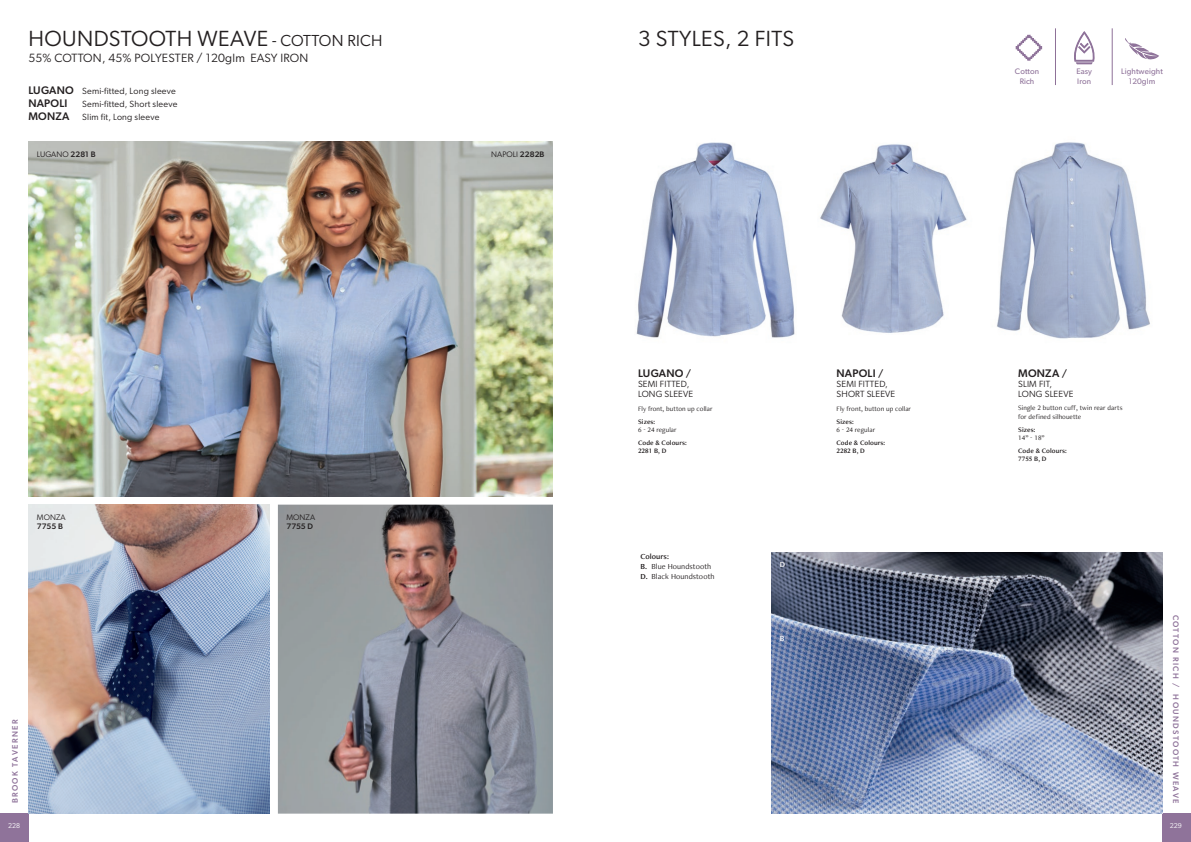
<style>
.page{position:relative;width:1191px;height:842px;background:#fff}
.page>*{position:absolute;margin:0;border:0;box-sizing:border-box;transform-origin:0 0}
.t1{font:22px "Gibson";letter-spacing:.02em;color:#231f20}
.t2{font:12px "Gibson";letter-spacing:.02em;color:#231f20}
.t3{font:500 11px "Gibson";letter-spacing:.02em;color:#231f20}
.t4{font:9px "Gibson";letter-spacing:.02em;color:#231f20}
.t5{font:500 8px "Gibson";letter-spacing:.17em;color:#8f739a}
.t6{font:8px "Freight Neo Pro";letter-spacing:.01em;color:#231f20}
.t7{font:8px/10px "Gibson";letter-spacing:.01em;color:#8f739a;text-align:center}
.t8{font:8px "Gibson";letter-spacing:.01em;color:#231f20}
.t9{font:500 8px "Gibson";letter-spacing:.01em;color:#231f20}
.t10{font:8px "Freight Neo Pro Semi";letter-spacing:.01em;color:#231f20}
.t11{font:8px "Freight Neo Pro Semi";color:#fff}
.t12{font:7px/9px "Freight Neo Pro";letter-spacing:.01em;color:#231f20}
.t13{font:7px "Freight Neo Pro Semi";letter-spacing:.01em;color:#231f20}
.t14{font:7px "Gibson";color:#fff}
.s1{font-size:16px}
.s2{font-weight:500;font-size:11px}
.s3{font-weight:500}
.s4{font-size:10px}
.s5{font-family:"Freight Neo Pro";font-weight:500}
.s6{font-family:"Freight Neo Pro Semi"}
</style>
<div class="page">
<div style="left:0;top:814px;width:28px;height:28px;background:#8f739a"></div>
<div style="left:1162px;top:814px;width:29px;height:28px;background:#8f739a"></div>
<img style="left:997px;top:142px;width:153px;height:197px">
<img style="left:636px;top:142px;width:159px;height:196px">
<img style="left:820px;top:144px;width:147px;height:189px">
<img style="left:28px;top:142px;width:525px;height:354px">
<img style="left:28px;top:505px;width:241px;height:309px">
<img style="left:771px;top:553px;width:391px;height:261px">
<img style="left:278px;top:505px;width:275px;height:309px">
<svg style="left:1015px;top:35px;width:27px;height:26px"></svg>
<svg style="left:1074px;top:31px;width:21px;height:34px"></svg>
<hr style="left:1055px;top:28px;width:1px;height:57px;background:#8e7198">
<hr style="left:1112px;top:28px;width:1px;height:57px;background:#8e7198">
<svg style="left:1125px;top:38px;width:34px;height:22px"></svg>
<p class="t1" style="left:28px;top:25px;width:356px">HOUNDSTOOTH WEAVE <span class="s1">- COTTON RICH</span></p>
<p class="t2" style="left:28px;top:51px;width:282px">55% COTTON, 45% POLYESTER / 120glm EASY IRON</p>
<p class="t4" style="left:28px;top:85px;width:149px"><span class="s2">LUGANO</span> Semi-fitted, Long sleeve</p>
<p class="t3" style="left:28px;top:96px;width:41px">NAPOLI</p>
<p class="t4" style="left:82px;top:98px;width:97px">Semi-fitted, Short sleeve</p>
<p class="t4" style="left:28px;top:111px;width:132px"><span class="s2">MONZA</span> Slim fit, Long sleeve</p>
<p class="t8" style="left:37px;top:149px;width:60px">LUGANO <span class="s3">2281 B</span></p>
<p class="t8" style="left:491px;top:149px;width:55px">NAPOLI <span class="s3">2282B</span></p>
<p class="t8" style="left:37px;top:512px;width:30px">MONZA</p>
<p class="t9" style="left:37px;top:521px;width:28px">7755 B</p>
<p class="t5" style="left:10px;top:803px;width:85px;rotate:-90deg">BROOK TAVERNER</p>
<p class="t14" style="left:8px;top:822px;width:14px">228</p>
<p class="t8" style="left:286px;top:512px;width:30px">MONZA</p>
<p class="t9" style="left:286px;top:521px;width:28px">7755 D</p>
<p class="t1" style="left:638px;top:25px;width:157px">3 STYLES, 2 FITS</p>
<p class="t3" style="left:638px;top:367px;width:55px">LUGANO <span class="s4">/</span></p>
<p class="t4" style="left:638px;top:379px;width:53px">SEMI FITTED,</p>
<p class="t4" style="left:638px;top:389px;width:57px">LONG SLEEVE</p>
<p class="t12" style="left:638px;top:404px;width:76px">Fly front, button up collar</p>
<p class="t13" style="left:638px;top:417px;width:19px">Sizes:</p>
<p class="t12" style="left:638px;top:425px;width:40px">6 - 24 regular</p>
<p class="t13" style="left:638px;top:438px;width:50px">Code &amp; Colours:</p>
<p class="t13" style="left:638px;top:446px;width:30px">2281 B<span class="s5">,</span> D</p>
<p class="t10" style="left:640px;top:550px;width:30px">Colours:</p>
<p class="t6" style="left:640px;top:560px;width:72px"><span class="s6">B.</span> Blue Houndstooth</p>
<p class="t6" style="left:640px;top:570px;width:76px"><span class="s6">D.</span> Black Houndstooth</p>
<p class="t11" style="left:780px;top:559px;width:7px">D</p>
<p class="t11" style="left:780px;top:633px;width:6px">B</p>
<p class="t3" style="left:836px;top:367px;width:48px">NAPOLI <span class="s4">/</span></p>
<p class="t4" style="left:836px;top:379px;width:53px">SEMI FITTED,</p>
<p class="t4" style="left:836px;top:389px;width:60px">SHORT SLEEVE</p>
<p class="t12" style="left:836px;top:404px;width:76px">Fly front, button up collar</p>
<p class="t13" style="left:836px;top:417px;width:19px">Sizes:</p>
<p class="t12" style="left:836px;top:425px;width:40px">6 - 24 regular</p>
<p class="t13" style="left:836px;top:438px;width:50px">Code &amp; Colours:</p>
<p class="t13" style="left:836px;top:446px;width:30px">2282 B<span class="s5">,</span> D</p>
<p class="t7" style="left:1015px;top:67px;width:26px">Cotton<br>Rich</p>
<p class="t7" style="left:1076px;top:67px;width:17px">Easy</p>
<p class="t7" style="left:1077px;top:77px;width:15px">Iron</p>
<p class="t7" style="left:1121px;top:67px;width:43px">Lightweight</p>
<p class="t7" style="left:1128px;top:77px;width:28px">120glm</p>
<p class="t3" style="left:1018px;top:367px;width:50px">MONZA <span class="s4">/</span></p>
<p class="t4" style="left:1018px;top:379px;width:36px">SLIM FIT,</p>
<p class="t4" style="left:1018px;top:389px;width:57px">LONG SLEEVE</p>
<p class="t12" style="left:1018px;top:403px;width:106px">Single 2 button cuff, twin rear darts for defined silhouette</p>
<p class="t13" style="left:1018px;top:425px;width:19px">Sizes:</p>
<p class="t12" style="left:1018px;top:433px;width:28px">14” - 18”</p>
<p class="t13" style="left:1018px;top:446px;width:50px">Code &amp; Colours:</p>
<p class="t13" style="left:1018px;top:454px;width:30px">7755 B<span class="s5">,</span> D</p>
<p class="t5" style="left:1180px;top:614px;width:190px;rotate:90deg">COTTON RICH / HOUNDSTOOTH WEAVE</p>
<p class="t14" style="left:1169px;top:822px;width:14px">229</p>
</div>
